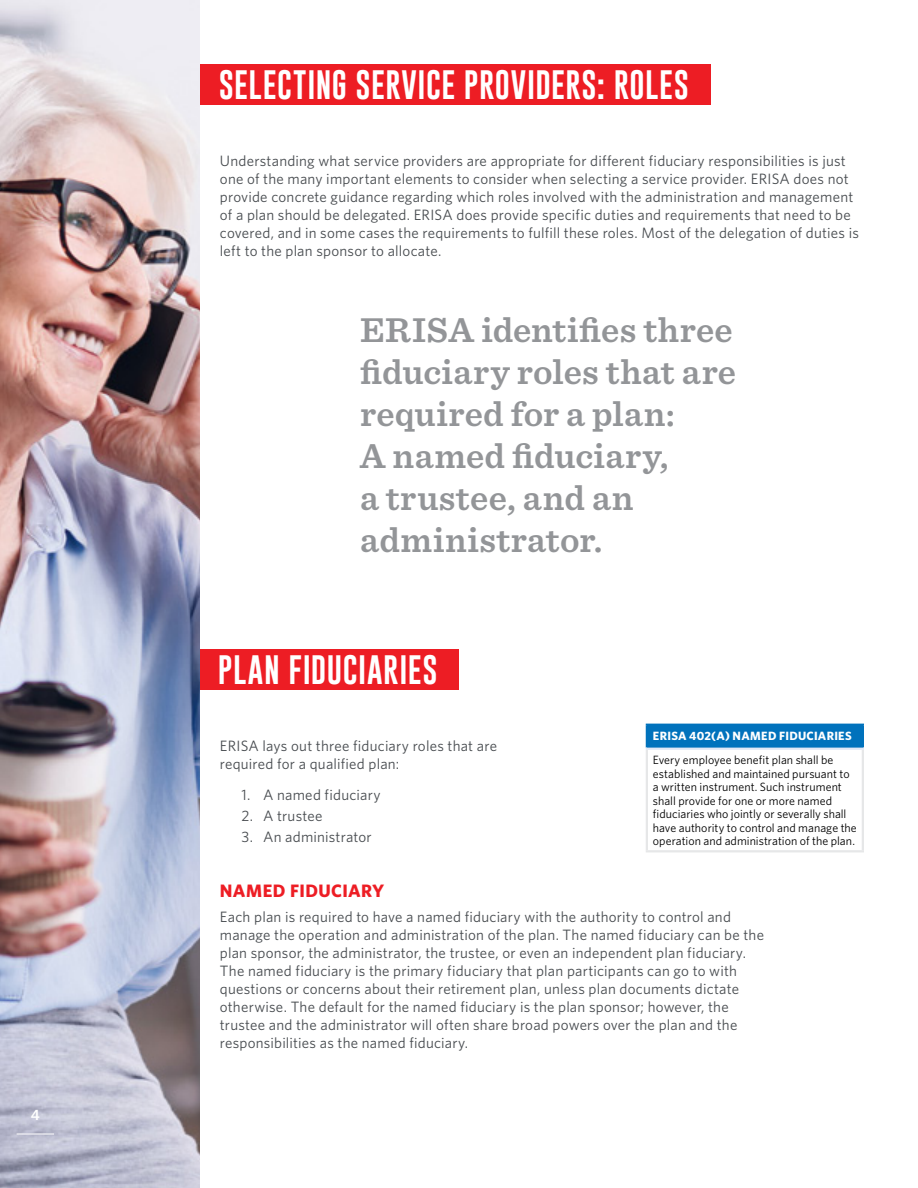
<style>
.page{position:relative;width:918px;height:1188px;background:#fff}
.page>*{position:absolute;margin:0;border:0;box-sizing:border-box;transform-origin:0 0}
.t1{font:600 36px/42px "Sentinel";letter-spacing:.01em;color:#939598}
.t2{font:30px "Gobold";letter-spacing:.02em;color:#fff}
.t3{font:700 18px "Whitney";letter-spacing:.02em;color:#ed1d24}
.t4{font:15px/18px "Whitney";letter-spacing:.015em;color:#474b4f}
.t5{font:600 15px "Whitney";color:#fff}
.t6{font:12px/13.5px "Whitney";letter-spacing:.005em;color:#000}
.t7{font:700 12px "Whitney";letter-spacing:.025em;color:#fff}
</style>
<div class="page">
<div style="left:111px;top:649px;width:348px;height:41px;background:#ed1d24"></div>
<div style="left:128px;top:64px;width:583px;height:41px;background:#ed1d24"></div>
<img style="left:0;top:0;width:200px;height:1188px">
<div style="left:647px;top:725px;width:216px;height:24px;background:#0072bc"></div>
<hr style="left:646px;top:750px;width:2px;height:100px;background:#e6e7e8">
<hr style="left:862px;top:750px;width:2px;height:100px;background:#e6e7e8">
<hr style="left:646px;top:850px;width:218px;height:2px;background:#e6e7e8">
<hr style="left:646px;top:724px;width:218px;height:2px;background:#0072bc">
<hr style="left:646px;top:726px;width:2px;height:22px;background:#0072bc">
<hr style="left:862px;top:726px;width:2px;height:22px;background:#0072bc">
<hr style="left:646px;top:748px;width:218px;height:2px;background:#e1e8f6">
<hr style="left:17px;top:1134px;width:37px;height:1px;background:#fff">
<p class="t5" style="left:31px;top:1105px;width:10px">4</p>
<h2 class="t2" style="left:219px;top:65px;width:472px">SELECTING SERVICE PROVIDERS: ROLES</h2>
<p class="t4" style="left:220px;top:151px;width:641px">Understanding what service providers are appropriate for different fiduciary responsibilities is just one of the many important elements to consider when selecting a service provider. ERISA does not provide concrete guidance regarding which roles involved with the administration and management of a plan should be delegated. ERISA does provide specific duties and requirements that need to be covered, and in some cases the requirements to fulfill these roles. Most of the delegation of duties is left to the plan sponsor to allocate.</p>
<h1 class="t1" style="left:360px;top:307px;width:378px">ERISA identifies three fiduciary roles that are required for a plan:<br>A named fiduciary,<br>a trustee, and an administrator.</h1>
<h2 class="t2" style="left:218px;top:650px;width:221px">PLAN FIDUCIARIES</h2>
<p class="t4" style="left:220px;top:736px;width:279px">ERISA lays out three fiduciary roles that are required for a qualified plan:</p>
<p class="t4" style="left:242px;top:786px;width:141px">1. A named fiduciary</p>
<p class="t4" style="left:242px;top:806px;width:82px">2. A trustee</p>
<p class="t4" style="left:242px;top:827px;width:132px">3. An administrator</p>
<p class="t7" style="left:653px;top:728px;width:200px">ERISA 402(A) NAMED FIDUCIARIES</p>
<p class="t6" style="left:653px;top:753px;width:205px">Every employee benefit plan shall be established and maintained pursuant to a written instrument. Such instrument shall provide for one or more named fiduciaries who jointly or severally shall have authority to control and manage the operation and administration of the plan.</p>
<p class="t3" style="left:220px;top:879px;width:166px">NAMED FIDUCIARY</p>
<p class="t4" style="left:220px;top:907px;width:546px">Each plan is required to have a named fiduciary with the authority to control and manage the operation and administration of the plan. The named fiduciary can be the plan sponsor, the administrator, the trustee, or even an independent plan fiduciary.<br>The named fiduciary is the primary fiduciary that plan participants can go to with questions or concerns about their retirement plan, unless plan documents dictate otherwise. The default for the named fiduciary is the plan sponsor; however, the trustee and the administrator will often share broad powers over the plan and the responsibilities as the named fiduciary.</p>
</div>
